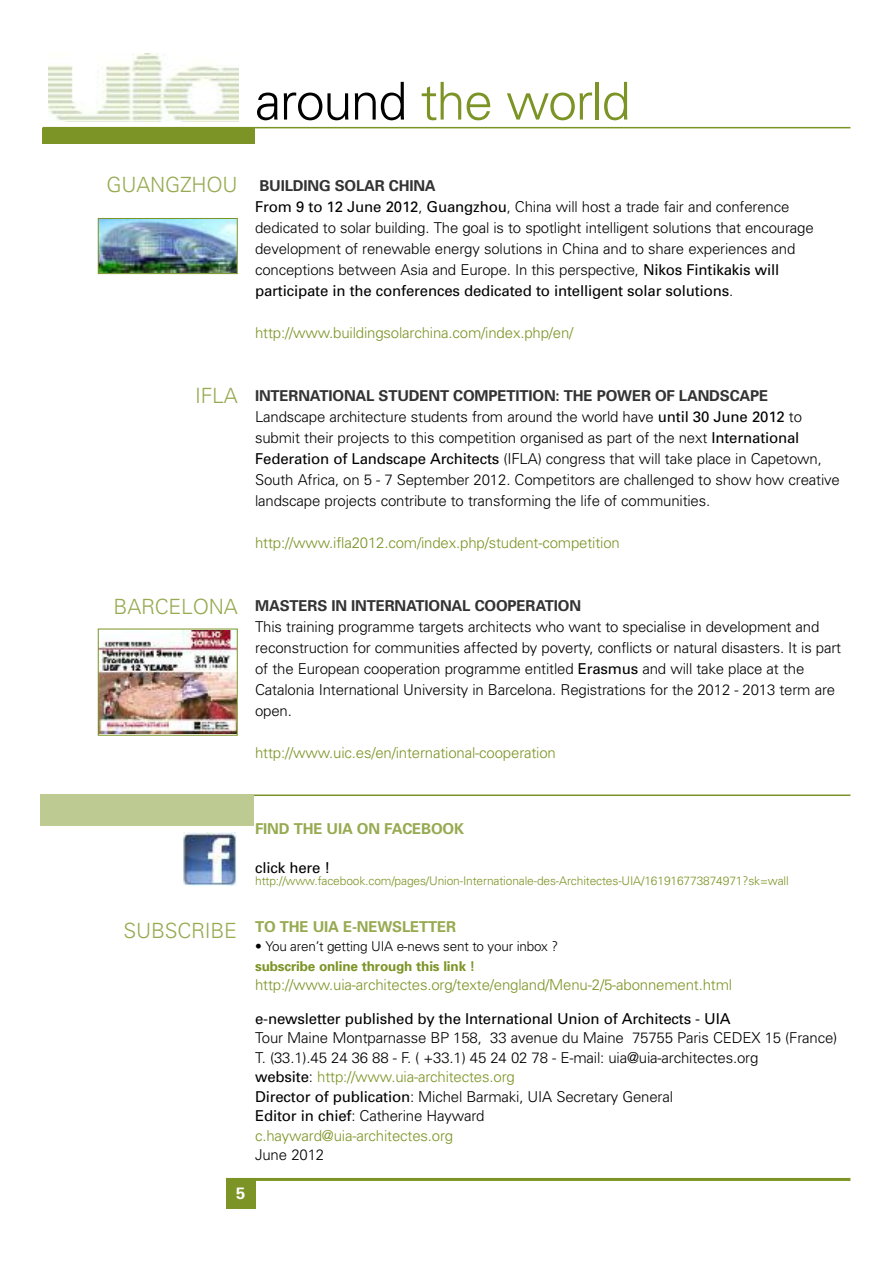
<style>
.page{position:relative;width:893px;height:1263px;background:#fff}
.page>*{position:absolute;margin:0;border:0;box-sizing:border-box;transform-origin:0 0}
.t1{font:300 52.2px "Univers";letter-spacing:-.03em;color:#7b9425}
.t2{font:300 21px "Univers";letter-spacing:-.01em;color:#96aa51}
.t3{font:700 16.5px "Univers";color:#fff}
.t4{font:300 15px/21px "Univers";letter-spacing:-.01em;color:#000}
.t5{font:300 15px "Univers";letter-spacing:-.01em;color:#7b9425}
.t6{font:15px "Univers";letter-spacing:-.01em;color:#000}
.t7{font:700 15px "Univers";letter-spacing:-.01em;color:#96aa51}
.t8{font:700 15px "Univers";letter-spacing:-.01em;color:#333}
.t9{font:300 13.5px "Univers";letter-spacing:-.015em;color:#000}
.t10{font:700 13.5px "Univers";letter-spacing:-.01em;color:#7b9425}
.t11{font:300 12px "Univers";letter-spacing:-.01em;color:#7b9425}
.s1{color:#000}
.s2{font-weight:700;color:#333}
.s3{font-weight:400}
.s4{color:#7b9425}
</style>
<div class="page">
<div style="left:43px;top:128px;width:212px;height:16px;background:#7b9425"></div>
<hr style="left:43px;top:127px;width:807px;height:1px;background:#7b9425">
<img style="left:49px;top:54px;width:189px;height:68px">
<div style="left:226px;top:1178px;width:29px;height:30px;background:#7b9425"></div>
<hr style="left:226px;top:1178px;width:624px;height:3px;background:#7b9425">
<hr style="left:249px;top:794px;width:601px;height:2px;background:#7b9425">
<div style="left:41px;top:794px;width:213px;height:32px;background:#bdca92"></div>
<div style="left:183px;top:832px;width:55px;height:53px;background:#f0ffff"></div>
<img style="left:183px;top:832px;width:53px;height:53px">
<img style="left:100px;top:220px;width:136px;height:52px">
<div style="left:98px;top:218px;width:140px;height:56px;border:1px solid #7b9425"></div>
<img style="left:100px;top:631px;width:136px;height:102px">
<div style="left:98px;top:629px;width:140px;height:107px;border:1px solid #7b9425"></div>
<h1 class="t1" style="left:255px;top:82px;width:377px"><span class="s1">around</span> the world</h1>
<h2 class="t2" style="left:107px;top:177px;width:133px">GUANGZHOU</h2>
<p class="t4" style="left:255px;top:177px;width:560px"><span class="s2">BUILDING SOLAR CHINA<br></span><span class="s3">From 9 to 12 June 2012</span>, <span class="s3">Guangzhou</span>, China will host a trade fair and conference dedicated to solar building. The goal is to spotlight intelligent solutions that encourage development of renewable energy solutions in China and to share experiences and conceptions between Asia and Europe. In this perspective, <span class="s3">Nikos Fintikakis will participate in the conferences dedicated to intelligent solar solutions</span>.</p>
<p class="t5" style="left:255px;top:327px;width:320px">http://www.buildingsolarchina.com/index.php/en/</p>
<h2 class="t2" style="left:195px;top:388px;width:44px">IFLA</h2>
<p class="t4" style="left:255px;top:387px;width:586px"><span class="s2">INTERNATIONAL STUDENT COMPETITION: THE POWER OF LANDSCAPE </span>Landscape architecture students from around the world have <span class="s3">until 30 June 2012</span> to submit their projects to this competition organised as part of the next <span class="s3">International Federation of Landscape Architects</span> (IFLA) congress that will take place in Capetown, South Africa, on 5 - 7 September 2012. Competitors are challenged to show how creative landscape projects contribute to transforming the life of communities.</p>
<p class="t5" style="left:255px;top:537px;width:366px">http://www.ifla2012.com/index.php/student-competition</p>
<h2 class="t2" style="left:114px;top:599px;width:126px">BARCELONA</h2>
<p class="t8" style="left:255px;top:600px;width:327px">MASTERS IN INTERNATIONAL COOPERATION</p>
<p class="t4" style="left:255px;top:618px;width:588px">This training programme targets architects who want to specialise in development and reconstruction for communities affected by poverty, conflicts or natural disasters. It is part of the European cooperation programme entitled <span class="s3">Erasmus</span> and will take place at the Catalonia International University in Barcelona. Registrations for the 2012 - 2013 term are open.</p>
<p class="t5" style="left:255px;top:747px;width:302px">http://www.uic.es/en/international-cooperation</p>
<h2 class="t2" style="left:123px;top:923px;width:115px">SUBSCRIBE</h2>
<p class="t7" style="left:255px;top:823px;width:210px">FIND THE UIA ON FACEBOOK</p>
<p class="t6" style="left:255px;top:862px;width:77px">click here !</p>
<p class="t11" style="left:255px;top:876px;width:535px">http://www.facebook.com/pages/Union-Internationale-des-Architectes-UIA/161916773874971?sk=wall</p>
<p class="t7" style="left:255px;top:921px;width:203px">TO THE UIA E-NEWSLETTER</p>
<p class="t9" style="left:255px;top:941px;width:305px">• You aren’t getting UIA e-news sent to your inbox ?</p>
<p class="t10" style="left:255px;top:961px;width:221px">subscribe online through this link !</p>
<p class="t5" style="left:255px;top:979px;width:479px">http://www.uia-architectes.org/texte/england/Menu-2/5-abonnement.html</p>
<p class="t6" style="left:255px;top:1013px;width:477px">e-newsletter published by the International Union of Architects - UIA</p>
<p class="t4" style="left:255px;top:1029px;width:584px;line-height:19.5px">Tour Maine Montparnasse BP 158, 33 avenue du Maine 75755 Paris CEDEX 15 (France)<br>T. (33.1).45 24 36 88 - F. ( +33.1) 45 24 02 78 - E-mail: uia@uia-architectes.org<br><span class="s3">website</span>: <span class="s4">http://www.uia-architectes.org<br></span><span class="s3">Director of publication</span>: Michel Barmaki, UIA Secretary General<br><span class="s3">Editor in chief</span>: Catherine Hayward<br><span class="s4">c.hayward@uia-architectes.org</span></p>
<p class="t4" style="left:255px;top:1146px;width:71px">June 2012</p>
<p class="t3" style="left:236px;top:1187px;width:11px">5</p>
</div>
